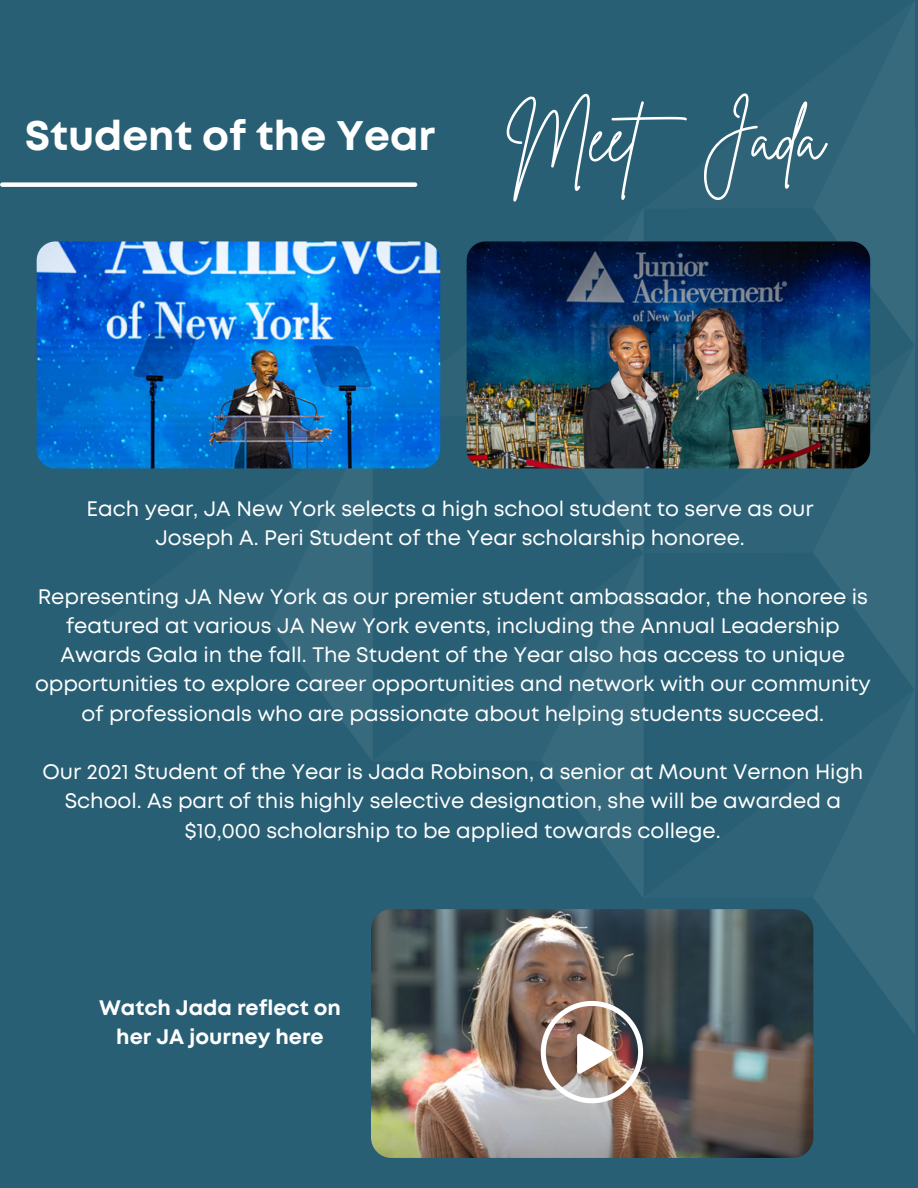
<style>
.page{position:relative;width:918px;height:1188px;background:#285f74}
.page>*{position:absolute;margin:0;border:0;box-sizing:border-box;transform-origin:0 0}
.t1{font:67.2px "Brittany Signature";color:#fff}
.t2{font:700 41.25px "Mont";color:#fff}
.t3{font:21px/29.2px "Mont";color:#fff;text-align:center}
.t4{font:700 21px/29.2px "Mont";color:#fff;text-align:center}
</style>
<div class="page">
<img style="left:271px;top:1px;width:644px;height:1034px">
<img style="left:371px;top:909px;width:442px;height:249px;border-radius:21px">
<img style="left:541px;top:1001px;width:102px;height:102px">
<div style="left:2px;top:182px;width:413px;height:5px;background:#fff"></div>
<img style="left:37px;top:241px;width:403px;height:228px;border-radius:19px">
<img style="left:467px;top:241px;width:403px;height:228px;border-radius:19px">
<p class="t2" style="left:25px;top:120px;width:412px">Student of the Year</p>
<p class="t1" style="left:506px;top:94px;width:320px">MeetJada</p>
<p class="t3" style="left:87px;top:495px;width:729px">Each year, JA New York selects a high school student to serve as our</p>
<p class="t3" style="left:155px;top:525px;width:591px">Joseph A. Peri Student of the Year scholarship honoree.</p>
<p class="t3" style="left:35px;top:583px;width:837px">Representing JA New York as our premier student ambassador, the honoree is featured at various JA New York events, including the Annual Leadership Awards Gala in the fall. The Student of the Year also has access to unique opportunities to explore career opportunities and network with our community of professionals who are passionate about helping students succeed.</p>
<p class="t3" style="left:42px;top:759px;width:822px">Our 2021 Student of the Year is Jada Robinson, a senior at Mount Vernon High<br>School. As part of this highly selective designation, she will be awarded a $10,000 scholarship to be applied towards college.</p>
<p class="t4" style="left:99px;top:995px;width:243px">Watch Jada reflect on her JA journey here</p>
</div>
